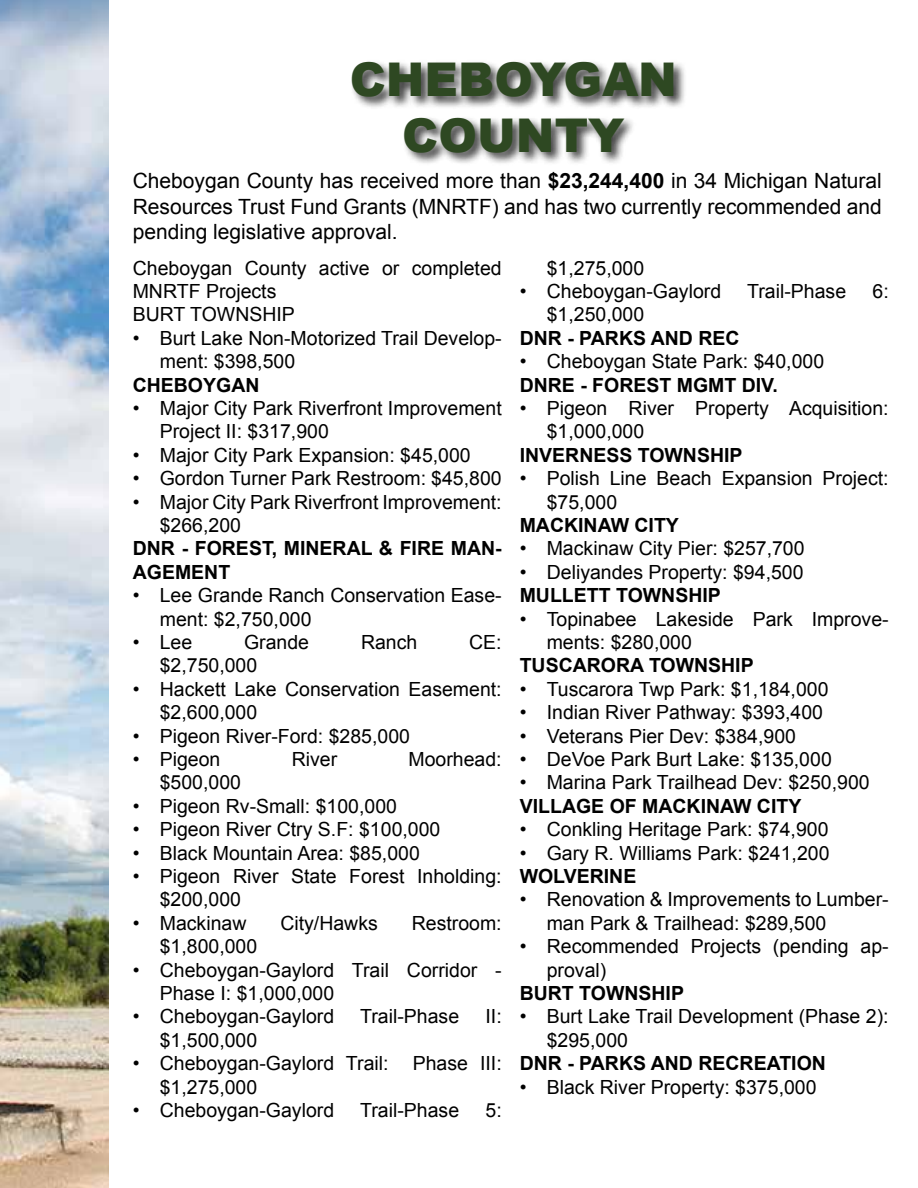
<style>
.page{position:relative;width:918px;height:1188px;background:#fff}
.page>*{position:absolute;margin:0;border:0;box-sizing:border-box;transform-origin:0 0}
.t1{font:900 46.5px/55.8px "Arial";color:#2e4822;text-align:center}
.t2{font:21px/25.2px "Arial";color:#000;text-align:justify}
.t3{font:19.5px/23.4px "Arial";color:#000}
.t4{font:700 19.5px/23.4px "Arial";color:#000}
.s1{font-weight:700}
</style>
<div class="page">
<div style="left:349px;top:60px;width:338px;height:106px;background:#000;opacity:.75"></div>
<img style="left:1px;top:0;width:108px;height:1188px">
<h1 class="t1" style="left:350px;top:50px;width:329px">CHEBOYGAN<br>COUNTY</h1>
<p class="t2" style="left:133px;top:169px;width:751px">Cheboygan County has received more than <span class="s1">$23,244,400</span> in 34 Michigan Natural Resources Trust Fund Grants (MNRTF) and has two currently recommended and pending legislative approval.</p>
<p class="t3" style="left:133px;top:256px;width:370px">Cheboygan County active or completed<br>MNRTF Projects<br>BURT TOWNSHIP</p>
<p class="t3" style="left:160px;top:326px;width:343px;text-indent:-27px">• Burt Lake Non-Motorized Trail Develop&shy;ment: $398,500</p>
<p class="t4" style="left:133px;top:374px;width:128px">CHEBOYGAN</p>
<p class="t3" style="left:160px;top:397px;width:344px;text-indent:-27px">• Major City Park Riverfront Improvement<br>Project II: $317,900</p>
<p class="t3" style="left:133px;top:443px;width:340px">• Major City Park Expansion: $45,000</p>
<p class="t3" style="left:133px;top:467px;width:371px">• Gordon Turner Park Restroom: $45,800</p>
<p class="t3" style="left:160px;top:490px;width:343px;text-indent:-27px">• Major City Park Riverfront Improvement: $266,200</p>
<p class="t4" style="left:133px;top:537px;width:370px">DNR - FOREST, MINERAL &amp; FIRE MAN-<br>AGEMENT</p>
<p class="t3" style="left:160px;top:584px;width:343px;text-indent:-27px">• Lee Grande Ranch Conservation Ease&shy;ment: $2,750,000</p>
<p class="t3" style="left:133px;top:631px;width:61px">• Lee</p>
<p class="t3" style="left:244px;top:631px;width:67px">Grande</p>
<p class="t3" style="left:361px;top:631px;width:58px">Ranch</p>
<p class="t3" style="left:469px;top:631px;width:34px">CE:</p>
<p class="t3" style="left:160px;top:654px;width:99px">$2,750,000</p>
<p class="t3" style="left:160px;top:677px;width:343px;text-indent:-27px">• Hackett Lake Conservation Easement: $2,600,000</p>
<p class="t3" style="left:133px;top:724px;width:279px">• Pigeon River-Ford: $285,000</p>
<p class="t3" style="left:133px;top:748px;width:89px">• Pigeon</p>
<p class="t3" style="left:292px;top:748px;width:47px">River</p>
<p class="t3" style="left:409px;top:748px;width:95px">Moorhead:</p>
<p class="t3" style="left:160px;top:771px;width:83px">$500,000</p>
<p class="t3" style="left:133px;top:794px;width:266px">• Pigeon Rv-Small: $100,000</p>
<p class="t3" style="left:133px;top:818px;width:309px">• Pigeon River Ctry S.F: $100,000</p>
<p class="t3" style="left:133px;top:841px;width:289px">• Black Mountain Area: $85,000</p>
<p class="t3" style="left:160px;top:865px;width:343px;text-indent:-27px">• Pigeon River State Forest Inholding: $200,000</p>
<p class="t3" style="left:133px;top:911px;width:115px">• Mackinaw</p>
<p class="t3" style="left:280px;top:911px;width:99px">City/Hawks</p>
<p class="t3" style="left:412px;top:911px;width:91px">Restroom:</p>
<p class="t3" style="left:160px;top:935px;width:99px">$1,800,000</p>
<p class="t3" style="left:160px;top:958px;width:343px;text-indent:-27px">• Cheboygan-Gaylord Trail Corridor -<br>Phase I: $1,000,000</p>
<p class="t3" style="left:133px;top:1005px;width:203px">• Cheboygan-Gaylord</p>
<p class="t3" style="left:360px;top:1005px;width:100px">Trail-Phase</p>
<p class="t3" style="left:486px;top:1005px;width:18px">II:</p>
<p class="t3" style="left:160px;top:1028px;width:99px">$1,500,000</p>
<p class="t3" style="left:160px;top:1052px;width:344px;text-indent:-27px">• Cheboygan-Gaylord Trail: Phase III: $1,275,000</p>
<p class="t3" style="left:133px;top:1099px;width:203px">• Cheboygan-Gaylord</p>
<p class="t3" style="left:360px;top:1099px;width:100px">Trail-Phase</p>
<p class="t3" style="left:485px;top:1099px;width:18px">5:</p>
<p class="t3" style="left:547px;top:256px;width:99px">$1,275,000</p>
<p class="t3" style="left:520px;top:280px;width:203px">• Cheboygan-Gaylord</p>
<p class="t3" style="left:747px;top:280px;width:100px">Trail-Phase</p>
<p class="t3" style="left:872px;top:280px;width:18px">6:</p>
<p class="t3" style="left:547px;top:303px;width:99px">$1,250,000</p>
<p class="t4" style="left:520px;top:327px;width:221px">DNR - PARKS AND REC</p>
<p class="t3" style="left:520px;top:350px;width:306px">• Cheboygan State Park: $40,000</p>
<p class="t4" style="left:520px;top:374px;width:260px">DNRE - FOREST MGMT DIV.</p>
<p class="t3" style="left:547px;top:397px;width:343px;text-indent:-27px">• Pigeon River Property Acquisition: $1,000,000</p>
<p class="t4" style="left:520px;top:444px;width:224px">INVERNESS TOWNSHIP</p>
<p class="t3" style="left:547px;top:467px;width:343px;text-indent:-27px">• Polish Line Beach Expansion Project: $75,000</p>
<p class="t4" style="left:520px;top:514px;width:161px">MACKINAW CITY</p>
<p class="t3" style="left:520px;top:537px;width:286px">• Mackinaw City Pier: $257,700</p>
<p class="t3" style="left:520px;top:560px;width:285px">• Deliyandes Property: $94,500</p>
<p class="t4" style="left:520px;top:584px;width:203px">MULLETT TOWNSHIP</p>
<p class="t3" style="left:547px;top:607px;width:343px;text-indent:-27px">• Topinabee Lakeside Park Improve&shy;ments: $280,000</p>
<p class="t4" style="left:520px;top:654px;width:236px">TUSCARORA TOWNSHIP</p>
<p class="t3" style="left:520px;top:677px;width:310px">• Tuscarora Twp Park: $1,184,000</p>
<p class="t3" style="left:520px;top:701px;width:305px">• Indian River Pathway: $393,400</p>
<p class="t3" style="left:520px;top:724px;width:278px">• Veterans Pier Dev: $384,900</p>
<p class="t3" style="left:520px;top:748px;width:314px">• DeVoe Park Burt Lake: $135,000</p>
<p class="t3" style="left:520px;top:771px;width:351px">• Marina Park Trailhead Dev: $250,900</p>
<p class="t4" style="left:520px;top:795px;width:283px">VILLAGE OF MACKINAW CITY</p>
<p class="t3" style="left:520px;top:818px;width:310px">• Conkling Heritage Park: $74,900</p>
<p class="t3" style="left:520px;top:841px;width:311px">• Gary R. Williams Park: $241,200</p>
<p class="t4" style="left:520px;top:865px;width:118px">WOLVERINE</p>
<p class="t3" style="left:547px;top:888px;width:343px;text-indent:-27px">• Renovation &amp; Improvements to Lumber&shy;man Park &amp; Trailhead: $289,500</p>
<p class="t3" style="left:547px;top:935px;width:343px;text-indent:-27px">• Recommended Projects (pending ap&shy;proval)</p>
<p class="t4" style="left:520px;top:982px;width:166px">BURT TOWNSHIP</p>
<p class="t3" style="left:547px;top:1005px;width:343px;text-indent:-27px">• Burt Lake Trail Development (Phase 2): $295,000</p>
<p class="t4" style="left:520px;top:1052px;width:308px">DNR - PARKS AND RECREATION</p>
<p class="t3" style="left:520px;top:1075px;width:298px">• Black River Property: $375,000</p>
</div>
